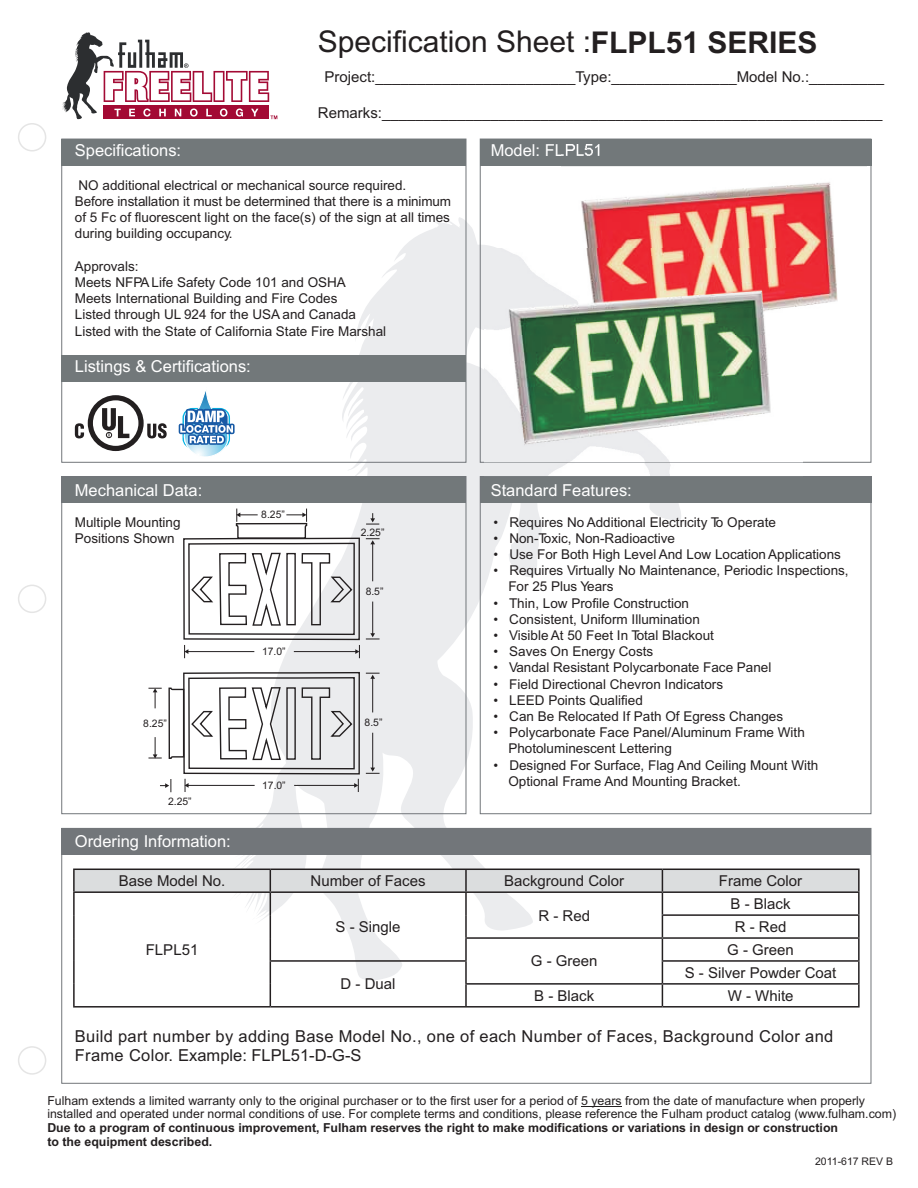
<style>
.page{position:relative;width:918px;height:1188px;background:#fff}
.page>*{position:absolute;margin:0;border:0;box-sizing:border-box;transform-origin:0 0}
.t1{font:30px "Arial";color:#231f20}
.t2{font:16.5px/19.8px "Arial";letter-spacing:.02em;color:#231f20}
.t3{font:16.5px "Arial";color:#fff}
.t4{font:15px/23px "Arial";color:#231f20}
.t5{font:13.5px/16.2px "Arial";color:#231f20}
.t6{font:12.3px/13.8px "Arial";color:#231f20}
.t7{font:700 12.3px/13.8px "Arial";color:#231f20}
.t8{font:10.5px "Arial";color:#231f20}
.t9{font:10.35px "Arial";color:#231f20}
.s1{font-weight:700}
</style>
<div class="page">
<svg style="left:18px;top:123px;width:28px;height:952px"></svg>
<svg style="left:222px;top:217px;width:459px;height:652px"></svg>
<div style="left:61px;top:139px;width:405px;height:27px;background:#72787a"></div>
<div style="left:61px;top:355px;width:405px;height:27px;background:#72787a"></div>
<div style="left:480px;top:139px;width:391px;height:27px;background:#72787a"></div>
<div style="left:61px;top:828px;width:810px;height:27px;background:#72767a"></div>
<div style="left:61px;top:476px;width:405px;height:27px;background:#72787a"></div>
<div style="left:480px;top:476px;width:391px;height:27px;background:#72787a"></div>
<div style="left:61px;top:476px;width:405px;height:338px;border:1px solid #72767a"></div>
<svg style="left:148px;top:509px;width:232px;height:283px"></svg>
<svg style="left:62px;top:32px;width:215px;height:87px"></svg>
<img style="left:561px;top:144px;width:305px;height:162px">
<img style="left:485px;top:249px;width:318px;height:227px">
<hr style="left:73px;top:893px;width:2px;height:22px;background:#231f20">
<hr style="left:858px;top:893px;width:2px;height:21px;background:#231f20">
<hr style="left:73px;top:915px;width:2px;height:23px;background:#231f20">
<hr style="left:858px;top:916px;width:2px;height:21px;background:#231f20">
<hr style="left:73px;top:938px;width:2px;height:23px;background:#231f20">
<hr style="left:662px;top:937px;width:198px;height:2px;background:#231f20">
<hr style="left:858px;top:939px;width:2px;height:21px;background:#231f20">
<hr style="left:73px;top:961px;width:2px;height:23px;background:#231f20">
<hr style="left:662px;top:960px;width:198px;height:2px;background:#231f20">
<hr style="left:858px;top:962px;width:2px;height:21px;background:#231f20">
<hr style="left:73px;top:984px;width:2px;height:22px;background:#231f20">
<hr style="left:662px;top:983px;width:198px;height:2px;background:#231f20">
<hr style="left:858px;top:985px;width:2px;height:21px;background:#231f20">
<hr style="left:73px;top:1006px;width:197px;height:2px;background:#231f20">
<hr style="left:270px;top:1006px;width:196px;height:2px;background:#231f20">
<hr style="left:466px;top:1006px;width:196px;height:2px;background:#231f20">
<hr style="left:662px;top:1006px;width:198px;height:2px;background:#231f20">
<hr style="left:73px;top:869px;width:197px;height:1px;background:#231f20">
<hr style="left:73px;top:870px;width:2px;height:21px;background:#231f20">
<hr style="left:73px;top:891px;width:197px;height:2px;background:#231f20">
<hr style="left:662px;top:869px;width:198px;height:1px;background:#231f20">
<svg style="left:74px;top:869px;width:785px;height:137px"></svg>
<hr style="left:858px;top:870px;width:2px;height:21px;background:#231f20">
<hr style="left:662px;top:891px;width:198px;height:2px;background:#231f20">
<hr style="left:662px;top:914px;width:198px;height:2px;background:#231f20">
<svg style="left:177px;top:382px;width:64px;height:85px"></svg>
<svg style="left:75px;top:395px;width:92px;height:56px"></svg>
<hr style="left:581px;top:1106px;width:41px;height:1px;background:#231f20">
<p class="t3" style="left:75px;top:140px;width:108px">Specifications:</p>
<h1 class="t1" style="left:318px;top:22px;width:501px">Specification Sheet :<span class="s1">FLPL51 SERIES</span></h1>
<p class="t4" style="left:325px;top:67px;width:561px">Project:________________________Type:_______________Model No.:_________</p>
<p class="t4" style="left:318px;top:103px;width:566px">Remarks:____________________________________________________________</p>
<p class="t3" style="left:491px;top:140px;width:113px">Model: FLPL51</p>
<p class="t5" style="left:75px;top:178px;width:378px">NO additional electrical or mechanical source required.<br>Before installation it must be determined that there is a minimum of 5 Fc of fluorescent light on the face(s) of the sign at all times during building occupancy.</p>
<p class="t5" style="left:75px;top:259px;width:313px">Approvals:<br>Meets NFPA Life Safety Code 101 and OSHA<br>Meets International Building and Fire Codes<br>Listed through UL 924 for the USA and Canada Listed with the State of California State Fire Marshal</p>
<p class="t3" style="left:75px;top:356px;width:178px">Listings &amp; Certifications:</p>
<p class="t3" style="left:75px;top:479px;width:129px">Mechanical Data:</p>
<p class="t3" style="left:491px;top:479px;width:143px">Standard Features:</p>
<p class="t5" style="left:75px;top:515px;width:107px">Multiple Mounting<br>Positions Shown</p>
<p class="t9" style="left:261px;top:507px;width:25px">8.25”</p>
<p class="t9" style="left:143px;top:717px;width:25px">8.25”</p>
<p class="t9" style="left:168px;top:795px;width:25px">2.25”</p>
<p class="t3" style="left:75px;top:831px;width:157px">Ordering Information:</p>
<p class="t9" style="left:262px;top:645px;width:25px">17.0”</p>
<p class="t9" style="left:262px;top:779px;width:25px">17.0”</p>
<p class="t9" style="left:361px;top:525px;width:25px">2.25”</p>
<p class="t9" style="left:366px;top:585px;width:19px">8.5”</p>
<p class="t9" style="left:365px;top:716px;width:19px">8.5”</p>
<p class="t5" style="left:493px;top:515px;width:284px">• Requires No Additional Electricity To Operate</p>
<p class="t5" style="left:493px;top:531px;width:183px">• Non-Toxic, Non-Radioactive</p>
<p class="t5" style="left:493px;top:547px;width:349px">• Use For Both High Level And Low Location Applications</p>
<p class="t5" style="left:508px;top:564px;width:342px;text-indent:-15px">• Requires Virtually No Maintenance, Periodic Inspections,<br>For 25 Plus Years</p>
<p class="t5" style="left:493px;top:596px;width:197px">• Thin, Low Profile Construction</p>
<p class="t5" style="left:493px;top:612px;width:208px">• Consistent, Uniform Illumination</p>
<p class="t5" style="left:493px;top:628px;width:222px">• Visible At 50 Feet In Total Blackout</p>
<p class="t5" style="left:493px;top:645px;width:162px">• Saves On Energy Costs</p>
<p class="t5" style="left:493px;top:661px;width:280px">• Vandal Resistant Polycarbonate Face Panel</p>
<p class="t5" style="left:493px;top:677px;width:231px">• Field Directional Chevron Indicators</p>
<p class="t5" style="left:493px;top:693px;width:151px">• LEED Points Qualified</p>
<p class="t5" style="left:493px;top:709px;width:291px">• Can Be Relocated If Path Of Egress Changes</p>
<p class="t5" style="left:508px;top:726px;width:298px;text-indent:-15px">• Polycarbonate Face Panel/Aluminum Frame With<br>Photoluminescent Lettering</p>
<p class="t5" style="left:508px;top:758px;width:312px;text-indent:-15px">• Designed For Surface, Flag And Ceiling Mount With<br>Optional Frame And Mounting Bracket.</p>
<p class="t4" style="left:119px;top:871px;width:108px">Base Model No.</p>
<p class="t4" style="left:311px;top:871px;width:117px">Number of Faces</p>
<p class="t4" style="left:504px;top:871px;width:122px">Background Color</p>
<p class="t4" style="left:719px;top:871px;width:85px">Frame Color</p>
<p class="t4" style="left:146px;top:940px;width:54px">FLPL51</p>
<p class="t4" style="left:336px;top:917px;width:67px">S - Single</p>
<p class="t4" style="left:341px;top:974px;width:57px">D - Dual</p>
<p class="t4" style="left:538px;top:905px;width:53px">R - Red</p>
<p class="t4" style="left:731px;top:894px;width:62px">B - Black<br>R - Red</p>
<p class="t4" style="left:531px;top:951px;width:68px">G - Green</p>
<p class="t4" style="left:727px;top:940px;width:68px">G - Green</p>
<p class="t4" style="left:685px;top:963px;width:153px">S - Silver Powder Coat</p>
<p class="t4" style="left:534px;top:986px;width:62px">B - Black</p>
<p class="t4" style="left:728px;top:986px;width:67px">W - White</p>
<p class="t2" style="left:75px;top:1028px;width:760px">Build part number by adding Base Model No., one of each Number of Faces, Background Color and<br>Frame Color. Example: FLPL51-D-G-S</p>
<p class="t6" style="left:47px;top:1095px;width:850px">Fulham extends a limited warranty only to the original purchaser or to the first user for a period of 5 years from the date of manufacture when properly installed and operated under normal conditions of use. For complete terms and conditions, please reference the Fulham product catalog (www.fulham.com)</p>
<p class="t7" style="left:47px;top:1122px;width:792px">Due to a program of continuous improvement, Fulham reserves the right to make modifications or variations in design or construction to the equipment described.</p>
<p class="t8" style="left:815px;top:1154px;width:80px">2011-617 REV B</p>
</div>
